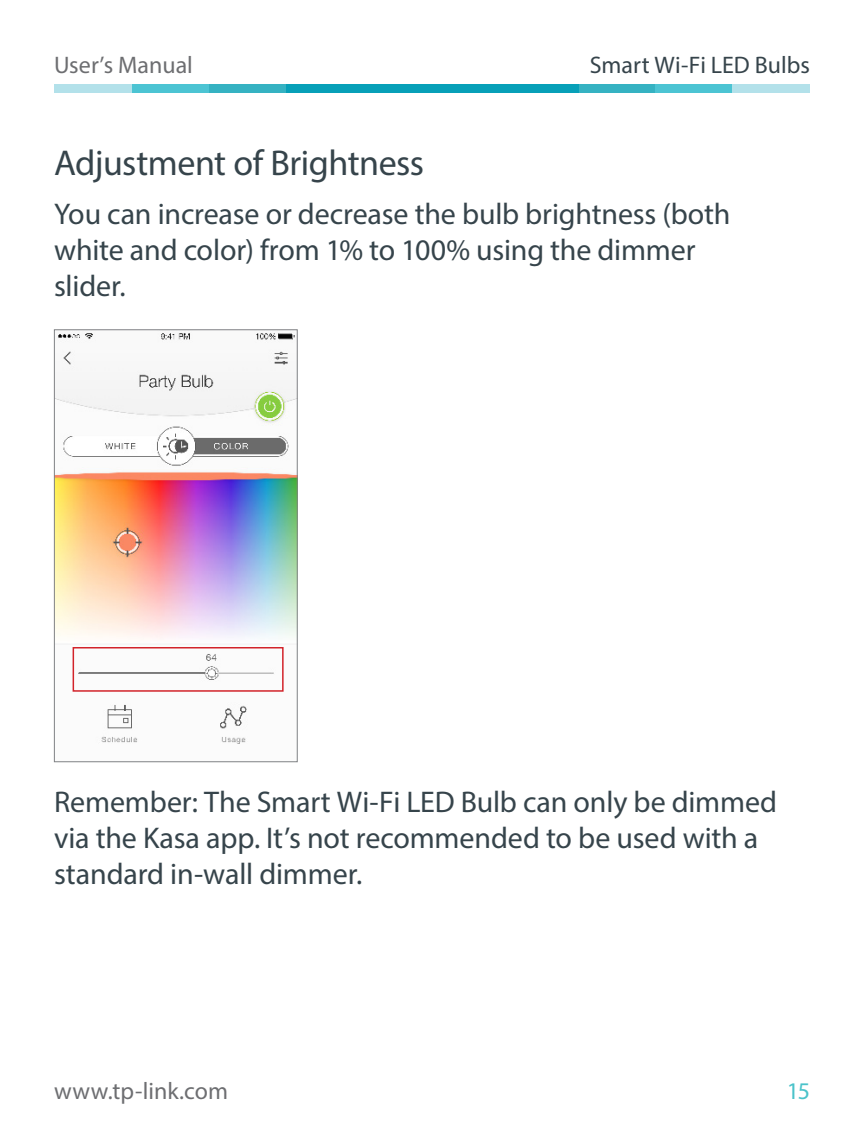
<style>
.page{position:relative;width:864px;height:1134px;background:#fff}
.page>*{position:absolute;margin:0;border:0;box-sizing:border-box;transform-origin:0 0}
.t1{font:36px "Myriad Pro";letter-spacing:-.015em;color:#36444b}
.t2{font:30px/36px "Myriad Pro";letter-spacing:-.005em;color:#36444b}
.t3{font:24px "Myriad Pro";color:#6d6e71}
.t4{font:24px "Myriad Pro";color:#36444b}
.t5{font:24px "Myriad Pro";color:#4bc3ca}
</style>
<div class="page">
<div style="left:579px;top:84px;width:77px;height:9px;background:#35b2c2"></div>
<div style="left:656px;top:84px;width:77px;height:9px;background:#4cc4d3"></div>
<div style="left:285px;top:84px;width:294px;height:9px;background:#07a0b8"></div>
<div style="left:208px;top:84px;width:77px;height:9px;background:#35b2c2"></div>
<div style="left:131px;top:84px;width:77px;height:9px;background:#4cc4d3"></div>
<div style="left:54px;top:84px;width:77px;height:9px;background:#b3e1ea"></div>
<div style="left:733px;top:84px;width:77px;height:9px;background:#b3e1ea"></div>
<img style="left:56px;top:333px;width:240px;height:411px">
<div style="left:54px;top:329px;width:244px;height:433px;border:1px solid #808285"></div>
<div style="left:73px;top:647px;width:211px;height:45px;border:2px solid #d2232a"></div>
<p class="t3" style="left:54px;top:50px;width:140px">User’s Manual</p>
<p class="t4" style="left:590px;top:50px;width:222px">Smart Wi-Fi LED Bulbs</p>
<p class="t1" style="left:54px;top:141px;width:372px">Adjustment of Brightness</p>
<p class="t2" style="left:54px;top:196px;width:678px">You can increase or decrease the bulb brightness (both white and color) from 1% to 100% using the dimmer slider.</p>
<p class="t2" style="left:54px;top:783px;width:725px">Remember: The Smart Wi-Fi LED Bulb can only be dimmed via the Kasa app. It’s not recommended to be used with a standard in-wall dimmer.</p>
<p class="t3" style="left:54px;top:1076px;width:176px">www.tp-link.com</p>
<p class="t5" style="left:787px;top:1076px;width:25px">15</p>
</div>
